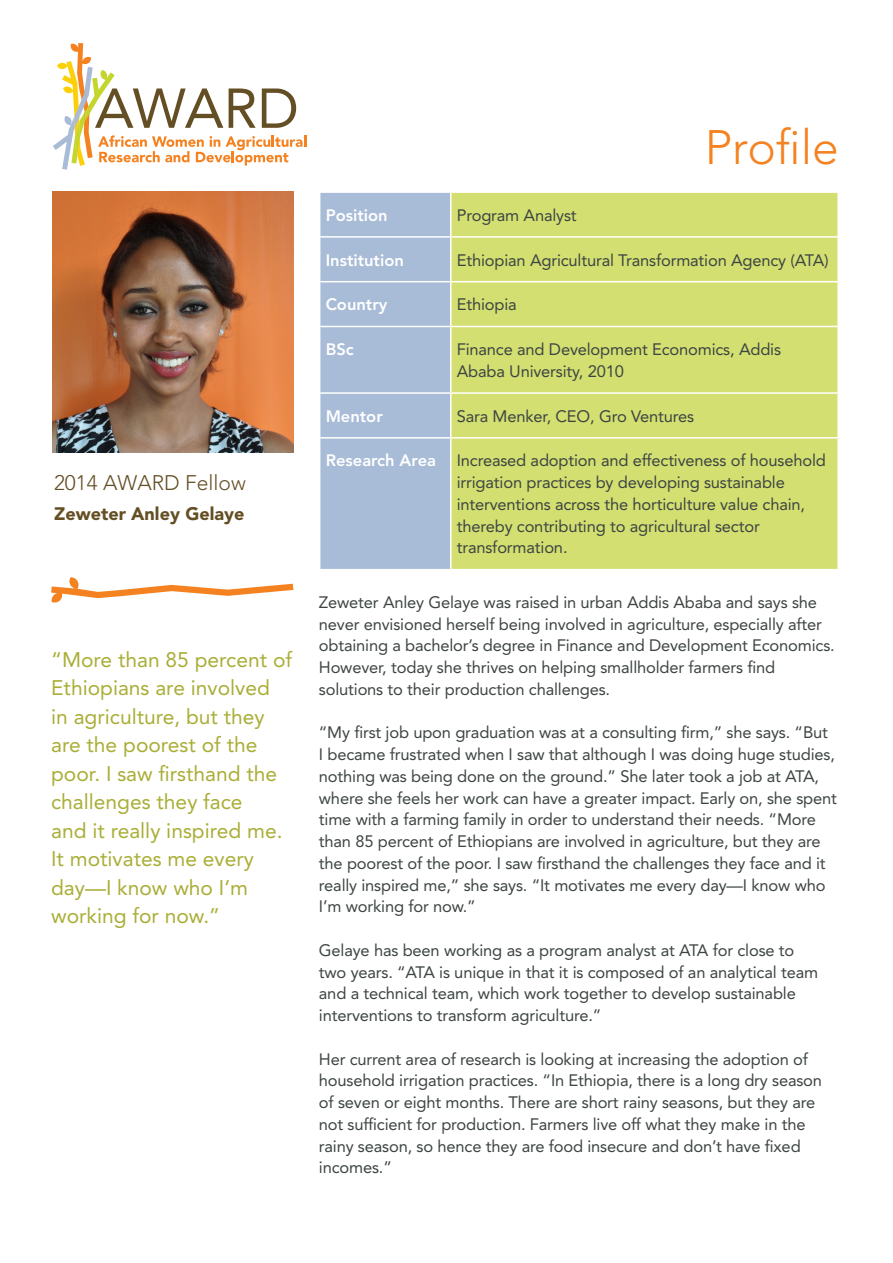
<style>
.page{position:relative;width:893px;height:1263px;background:#fff}
.page>*{position:absolute;margin:0;border:0;box-sizing:border-box;transform-origin:0 0}
.t1{font:300 48px "Avenir LT Std";color:#f58220}
.t2{font:21px/28.5px "Avenir LT Std";color:#a9ae36}
.t3{font:300 21px "Avenir LT Std";color:#644f24}
.t4{font:900 18px "Avenir LT Std";color:#644f24}
.BT2{font:16.5px/21.8px "Avenir LT Std";letter-spacing:-.01em;color:#3d4543}
.T1{font:800 16.5px "Avenir LT Std";color:#fff}
</style>
<div class="page">
<img style="left:53px;top:191px;width:240px;height:262px">
<svg style="left:53px;top:43px;width:253px;height:127px"></svg>
<div style="left:320px;top:193px;width:130px;height:376px;background:#a8bbd7"></div>
<div style="left:451px;top:193px;width:386px;height:376px;background:#d4df71"></div>
<hr style="left:319px;top:236px;width:132px;height:2px;background:#fff">
<hr style="left:451px;top:236px;width:388px;height:2px;background:#fff">
<hr style="left:319px;top:281px;width:132px;height:1px;background:#fff">
<hr style="left:451px;top:281px;width:388px;height:1px;background:#fff">
<hr style="left:319px;top:326px;width:132px;height:1px;background:#fff">
<hr style="left:451px;top:326px;width:388px;height:1px;background:#fff">
<hr style="left:319px;top:392px;width:132px;height:2px;background:#fff">
<hr style="left:451px;top:392px;width:388px;height:2px;background:#fff">
<hr style="left:319px;top:437px;width:132px;height:2px;background:#fff">
<hr style="left:451px;top:437px;width:388px;height:2px;background:#fff">
<svg style="left:51px;top:577px;width:242px;height:26px"></svg>
<p class="t3" style="left:54px;top:470px;width:193px">2014 AWARD Fellow</p>
<p class="t4" style="left:54px;top:503px;width:192px">Zeweter Anley Gelaye</p>
<p class="t2" style="left:51px;top:645px;width:242px">“More than 85 percent of<br>Ethiopians are involved<br>in agriculture, but they are the poorest of the poor. I saw firsthand the challenges they face<br>and it really inspired me.<br>It motivates me every day—I know who I’m working for now.”</p>
<p class="t1" style="left:705px;top:119px;width:136px">Profile</p>
<p class="T1" style="left:326px;top:205px;width:64px">Position</p>
<p class="BT2" style="left:457px;top:204px;width:121px">Program Analyst</p>
<p class="T1" style="left:326px;top:250px;width:80px">Institution</p>
<p class="BT2" style="left:457px;top:249px;width:373px">Ethiopian Agricultural Transformation Agency (ATA)</p>
<p class="T1" style="left:326px;top:295px;width:63px">Country</p>
<p class="BT2" style="left:457px;top:294px;width:61px">Ethiopia</p>
<p class="T1" style="left:326px;top:340px;width:30px">BSc</p>
<p class="BT2" style="left:457px;top:339px;width:326px">Finance and Development Economics, Addis<br>Ababa University, 2010</p>
<p class="T1" style="left:326px;top:406px;width:59px">Mentor</p>
<p class="BT2" style="left:457px;top:405px;width:239px">Sara Menker, CEO, Gro Ventures</p>
<p class="T1" style="left:326px;top:451px;width:112px">Research Area</p>
<p class="BT2" style="left:457px;top:450px;width:371px">Increased adoption and effectiveness of household irrigation practices by developing sustainable interventions across the horticulture value chain, thereby contributing to agricultural sector transformation.</p>
<p class="BT2" style="left:319px;top:591px;width:517px">Zeweter Anley Gelaye was raised in urban Addis Ababa and says she never envisioned herself being involved in agriculture, especially after obtaining a bachelor’s degree in Finance and Development Economics.<br>However, today she thrives on helping smallholder farmers find solutions to their production challenges.</p>
<p class="BT2" style="left:319px;top:722px;width:520px">“My first job upon graduation was at a consulting firm,” she says. “But<br>I became frustrated when I saw that although I was doing huge studies, nothing was being done on the ground.” She later took a job at ATA, where she feels her work can have a greater impact. Early on, she spent time with a farming family in order to understand their needs. “More than 85 percent of Ethiopians are involved in agriculture, but they are the poorest of the poor. I saw firsthand the challenges they face and it really inspired me,” she says. “It motivates me every day—I know who I’m working for now.”</p>
<p class="BT2" style="left:319px;top:939px;width:501px">Gelaye has been working as a program analyst at ATA for close to two years. “ATA is unique in that it is composed of an analytical team and a technical team, which work together to develop sustainable interventions to transform agriculture.”</p>
<p class="BT2" style="left:319px;top:1048px;width:505px">Her current area of research is looking at increasing the adoption of household irrigation practices. “In Ethiopia, there is a long dry season of seven or eight months. There are short rainy seasons, but they are not sufficient for production. Farmers live off what they make in the rainy season, so hence they are food insecure and don’t have fixed incomes.”</p>
</div>
